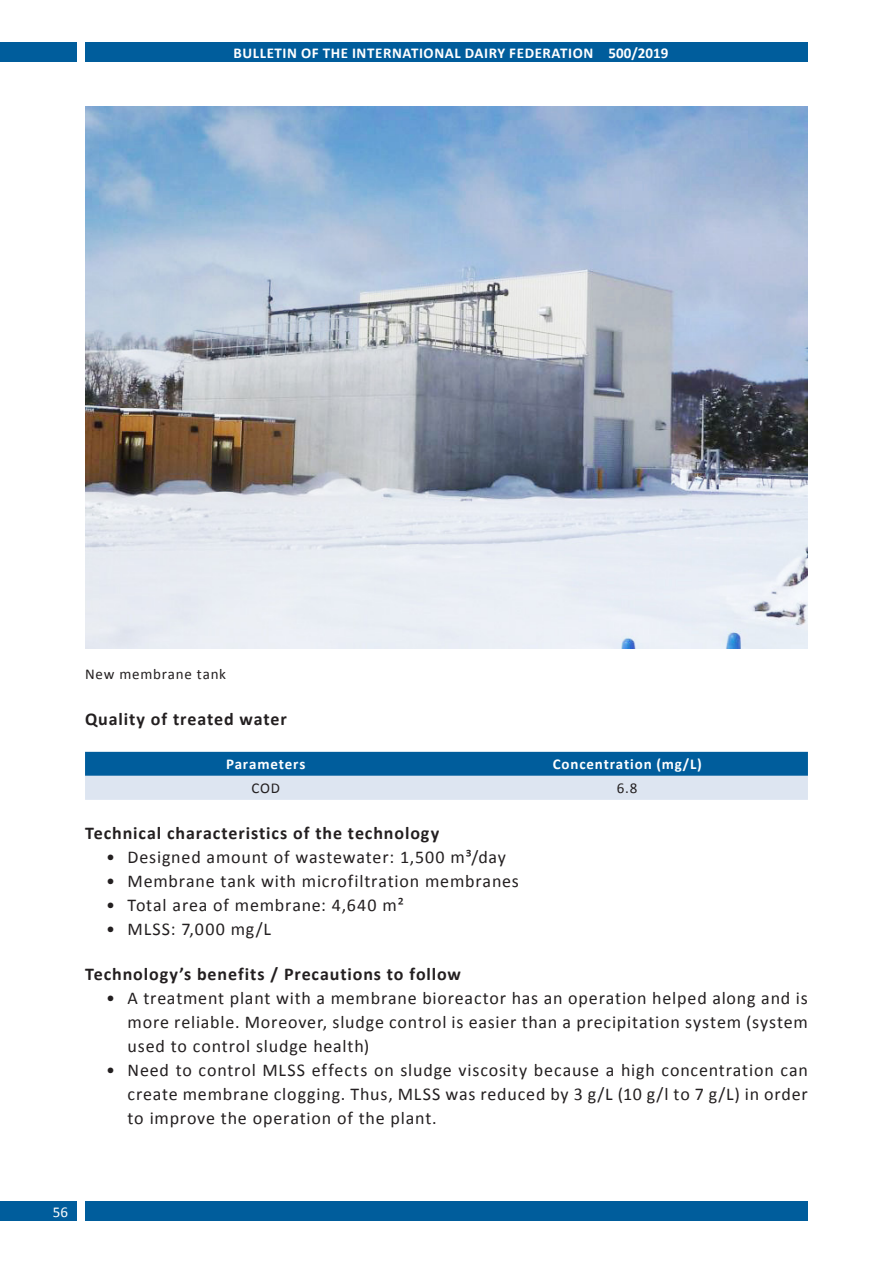
<style>
.page{position:relative;width:893px;height:1263px;background:#fff}
.page>*{position:absolute;margin:0;border:0;box-sizing:border-box;transform-origin:0 0}
.t1{font:18px/24px "Calibri";letter-spacing:.045em;color:#231f20;text-align:justify}
.t2{font:700 18px "Calibri";letter-spacing:.05em;color:#231f20}
.t3{font:18px "Calibri";letter-spacing:.065em;color:#231f20}
.t4{font:700 15px "Calibri";letter-spacing:.04em;color:#fff}
.t5{font:15px "Calibri";letter-spacing:.055em;color:#231f20}
.t6{font:15px "Calibri";color:#fff}
</style>
<div class="page">
<img style="left:85px;top:106px;width:723px;height:542px">
<svg style="left:85px;top:752px;width:723px;height:48px;background:#70a1c7"></svg>
<div style="left:85px;top:1201px;width:723px;height:19px;background:#005d9c"></div>
<div style="left:85px;top:43px;width:723px;height:19px;background:#005d9c"></div>
<div style="left:0;top:1201px;width:77px;height:19px;background:#005d9c"></div>
<svg style="left:0;top:43px;width:77px;height:19px"></svg>
<p class="t4" style="left:233px;top:43px;width:436px">BULLETIN OF THE INTERNATIONAL DAIRY FEDERATION 500/2019</p>
<p class="t5" style="left:85px;top:665px;width:143px">New membrane tank</p>
<p class="t2" style="left:85px;top:707px;width:203px">Quality of treated water</p>
<p class="t4" style="left:226px;top:755px;width:81px">Parameters</p>
<p class="t4" style="left:553px;top:755px;width:151px">Concentration (mg/L)</p>
<p class="t5" style="left:251px;top:779px;width:30px">COD</p>
<p class="t5" style="left:617px;top:779px;width:22px">6.8</p>
<p class="t2" style="left:85px;top:822px;width:356px">Technical characteristics of the technology</p>
<p class="t1" style="left:106px;top:845px;width:401px">• Designed amount of wastewater: 1,500 m³/day</p>
<p class="t1" style="left:106px;top:869px;width:414px">• Membrane tank with microfiltration membranes</p>
<p class="t1" style="left:106px;top:893px;width:299px">• Total area of membrane: 4,640 m²</p>
<p class="t3" style="left:106px;top:918px;width:166px">• MLSS: 7,000 mg/L</p>
<p class="t2" style="left:85px;top:963px;width:377px">Technology’s benefits / Precautions to follow</p>
<p class="t1" style="left:128px;top:986px;width:682px;text-indent:-21px">• A treatment plant with a membrane bioreactor has an operation helped along and is more reliable. Moreover, sludge control is easier than a precipitation system (system used to control sludge health)</p>
<p class="t1" style="left:128px;top:1058px;width:682px;text-indent:-21px">• Need to control MLSS effects on sludge viscosity because a high concentration can create membrane clogging. Thus, MLSS was reduced by 3 g/L (10 g/l to 7 g/L) in order to improve the operation of the plant.</p>
<p class="t6" style="left:53px;top:1202px;width:17px">56</p>
</div>
